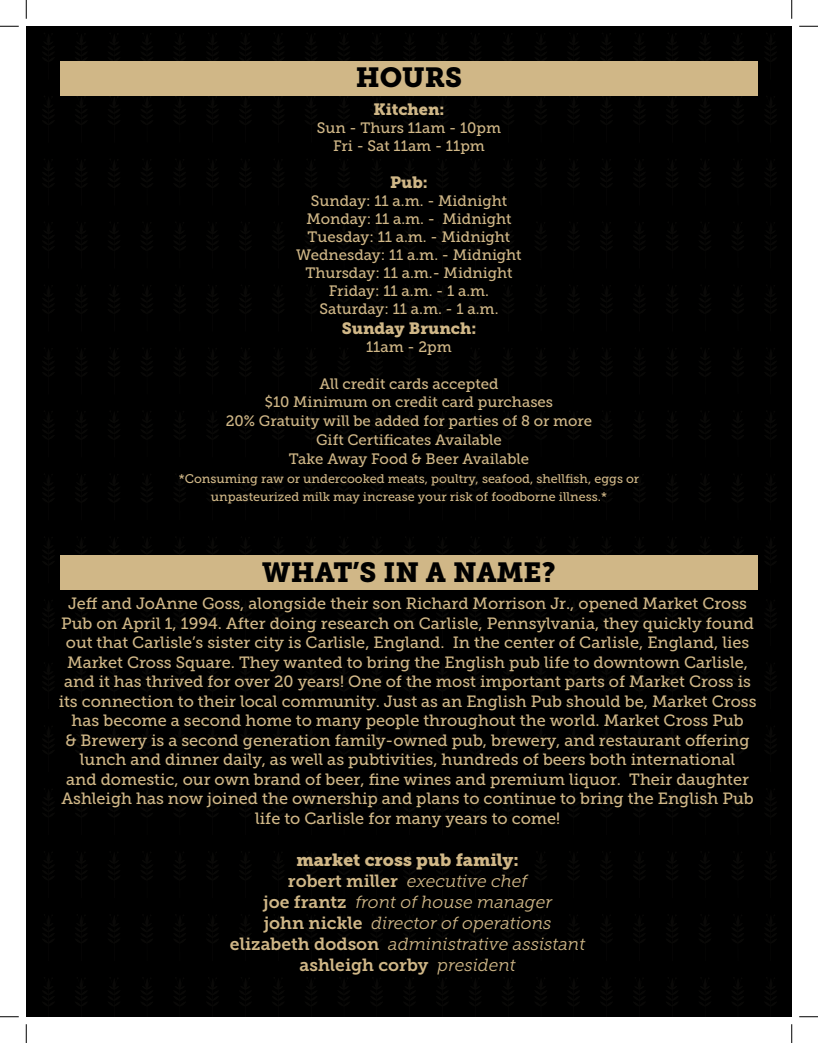
<style>
.page{position:relative;width:818px;height:1043px;background:#fff}
.page>*{position:absolute;margin:0;border:0;box-sizing:border-box;transform-origin:0 0}
.t1{font:27.5px "Museo Slab 900";color:#000}
.t2{font:italic 17.5px/21px "Museo Slab 300";color:#d0b787;text-align:center}
.t3{font:17.5px "Museo Slab 700";color:#d0b787}
.t4{font:17.5px "Museo Slab 900";color:#d0b787}
.t5{font:16.25px/19.5px "Museo Slab 500";color:#d0b787;text-align:center}
.t6{font:16.25px "Museo Slab 900";color:#d0b787}
.t7{font:15px/18px "Museo Slab 500";color:#d0b787;text-align:center}
.t8{font:12.5px/18.8px "Museo Slab 500";color:#d0b787;text-align:center}
.s1{font-family:"Museo Slab 700";font-style:normal}
.s2{font-family:"Museo Slab 300";font-style:italic}
</style>
<div class="page">
<div style="left:26px;top:26px;width:765px;height:990px;background:#000"></div>
<svg style="left:74px;top:555px;width:14px;height:1px"></svg>
<svg style="left:107px;top:555px;width:14px;height:1px"></svg>
<svg style="left:140px;top:555px;width:13px;height:1px"></svg>
<svg style="left:173px;top:555px;width:13px;height:1px"></svg>
<svg style="left:206px;top:555px;width:13px;height:1px"></svg>
<svg style="left:239px;top:555px;width:13px;height:1px"></svg>
<svg style="left:271px;top:555px;width:14px;height:1px"></svg>
<svg style="left:304px;top:555px;width:14px;height:1px"></svg>
<svg style="left:337px;top:555px;width:13px;height:1px"></svg>
<svg style="left:370px;top:555px;width:13px;height:1px"></svg>
<svg style="left:403px;top:555px;width:13px;height:1px"></svg>
<svg style="left:435px;top:555px;width:14px;height:1px"></svg>
<svg style="left:468px;top:555px;width:14px;height:1px"></svg>
<svg style="left:501px;top:555px;width:13px;height:1px"></svg>
<svg style="left:534px;top:555px;width:13px;height:1px"></svg>
<svg style="left:567px;top:555px;width:13px;height:1px"></svg>
<svg style="left:599px;top:555px;width:14px;height:1px"></svg>
<svg style="left:632px;top:555px;width:14px;height:1px"></svg>
<svg style="left:665px;top:555px;width:13px;height:1px"></svg>
<svg style="left:698px;top:555px;width:13px;height:1px"></svg>
<svg style="left:731px;top:555px;width:13px;height:1px"></svg>
<svg style="left:74px;top:95px;width:14px;height:1px"></svg>
<svg style="left:107px;top:95px;width:14px;height:1px"></svg>
<svg style="left:140px;top:95px;width:13px;height:1px"></svg>
<svg style="left:173px;top:95px;width:13px;height:1px"></svg>
<svg style="left:206px;top:95px;width:13px;height:1px"></svg>
<svg style="left:239px;top:95px;width:13px;height:1px"></svg>
<svg style="left:271px;top:95px;width:14px;height:1px"></svg>
<svg style="left:304px;top:95px;width:14px;height:1px"></svg>
<svg style="left:337px;top:95px;width:13px;height:1px"></svg>
<svg style="left:370px;top:95px;width:13px;height:1px"></svg>
<svg style="left:403px;top:95px;width:13px;height:1px"></svg>
<svg style="left:435px;top:95px;width:14px;height:1px"></svg>
<svg style="left:468px;top:95px;width:14px;height:1px"></svg>
<svg style="left:501px;top:95px;width:13px;height:1px"></svg>
<svg style="left:534px;top:95px;width:13px;height:1px"></svg>
<svg style="left:567px;top:95px;width:13px;height:1px"></svg>
<svg style="left:599px;top:95px;width:14px;height:1px"></svg>
<svg style="left:632px;top:95px;width:14px;height:1px"></svg>
<svg style="left:665px;top:95px;width:13px;height:1px"></svg>
<svg style="left:698px;top:95px;width:13px;height:1px"></svg>
<svg style="left:731px;top:95px;width:13px;height:1px"></svg>
<div style="left:60px;top:61px;width:698px;height:34px;background:#d0b787"></div>
<div style="left:60px;top:556px;width:698px;height:34px;background:#d0b787"></div>
<svg style="left:0;top:25px;width:19px;height:2px"></svg>
<svg style="left:799px;top:25px;width:19px;height:2px"></svg>
<svg style="left:0;top:1016px;width:19px;height:1px"></svg>
<svg style="left:799px;top:1016px;width:19px;height:1px"></svg>
<svg style="left:25px;top:0;width:2px;height:19px"></svg>
<svg style="left:25px;top:1024px;width:2px;height:18px"></svg>
<svg style="left:791px;top:0;width:1px;height:19px"></svg>
<svg style="left:791px;top:1024px;width:1px;height:18px"></svg>
<h1 class="t1" style="left:356px;top:62px;width:108px">HOURS</h1>
<p class="t6" style="left:373px;top:100px;width:72px">Kitchen:</p>
<p class="t7" style="left:317px;top:119px;width:186px">Sun - Thurs 11am - 10pm<br>Fri - Sat 11am - 11pm</p>
<p class="t6" style="left:390px;top:173px;width:39px">Pub:</p>
<p class="t7" style="left:296px;top:192px;width:227px">Sunday: 11 a.m. - Midnight<br>Monday: 11 a.m. - Midnight<br>Tuesday: 11 a.m. - Midnight<br>Wednesday: 11 a.m. - Midnight<br>Thursday: 11 a.m.- Midnight<br>Friday: 11 a.m. - 1 a.m.<br>Saturday: 11 a.m. - 1 a.m.</p>
<p class="t6" style="left:341px;top:319px;width:136px">Sunday Brunch:</p>
<p class="t7" style="left:366px;top:338px;width:87px">11am - 2pm</p>
<p class="t7" style="left:226px;top:374px;width:368px;line-height:18.8px">All credit cards accepted<br>$10 Minimum on credit card purchases<br>20% Gratuity will be added for parties of 8 or more Gift Certificates Available<br>Take Away Food &amp; Beer Available</p>
<p class="t8" style="left:179px;top:469px;width:462px">*Consuming raw or undercooked meats, poultry, seafood, shellfish, eggs or unpasteurized milk may increase your risk of foodborne illness.*</p>
<h1 class="t1" style="left:262px;top:556px;width:295px">WHAT’S IN A NAME?</h1>
<p class="t5" style="left:59px;top:594px;width:699px">Jeff and JoAnne Goss, alongside their son Richard Morrison Jr., opened Market Cross Pub on April 1, 1994. After doing research on Carlisle, Pennsylvania, they quickly found out that Carlisle’s sister city is Carlisle, England. In the center of Carlisle, England, lies Market Cross Square. They wanted to bring the English pub life to downtown Carlisle, and it has thrived for over 20 years! One of the most important parts of Market Cross is its connection to their local community. Just as an English Pub should be, Market Cross has become a second home to many people throughout the world. Market Cross Pub<br>&amp; Brewery is a second generation family-owned pub, brewery, and restaurant offering lunch and dinner daily, as well as pubtivities, hundreds of beers both international<br>and domestic, our own brand of beer, fine wines and premium liquor. Their daughter Ashleigh has now joined the ownership and plans to continue to bring the English Pub life to Carlisle for many years to come!</p>
<p class="t4" style="left:296px;top:849px;width:224px">market cross pub family:</p>
<p class="t2" style="left:230px;top:870px;width:357px"><span class="s1">robert miller</span> executive chef<br><span class="s1">joe frantz</span> front of house manager<br><span class="s1">john nickle</span> director of operations <span class="s1">elizabeth dodson</span> administrative assistant</p>
<p class="t3" style="left:299px;top:955px;width:218px">ashleigh corby <span class="s2">president</span></p>
</div>
